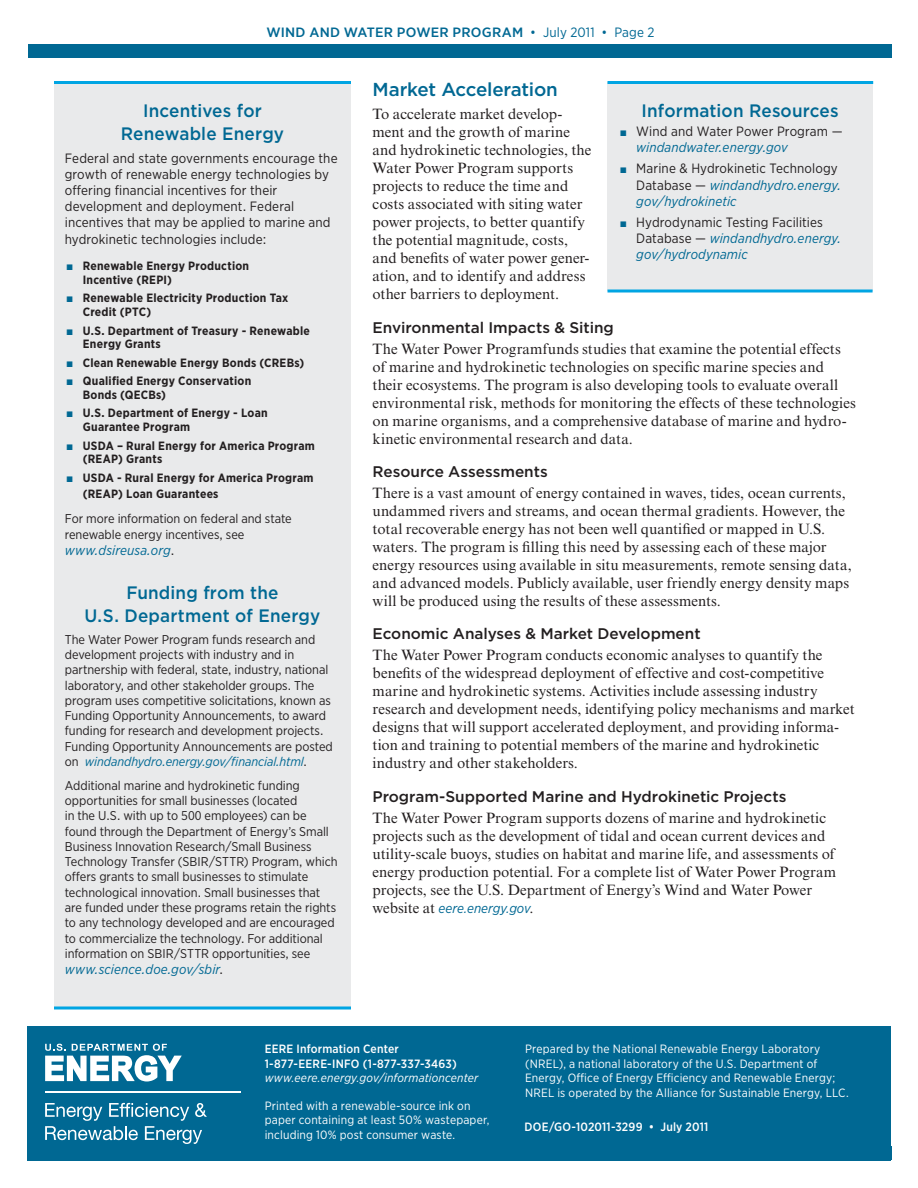
<style>
.page{position:relative;width:918px;height:1188px;background:#fff}
.page>*{position:absolute;margin:0;border:0;box-sizing:border-box;transform-origin:0 0}
.Subheads{font:500 18.75px "Gotham";letter-spacing:-.015em;color:#006893}
.sidebar_head{font:500 18px/22.5px "Gotham";letter-spacing:.01em;color:#006893;text-align:center;scale:.95 1}
.subhd_2{font:500 15.3px "Gotham";letter-spacing:-.005em;color:#231f20}
.Base_Text{font:15px/18px "Times New Roman MT Std";letter-spacing:.005em;color:#231f20}
.sidebar_text{font:13.5px/16.2px "Gotham Narrow";letter-spacing:.01em;color:#231f20}
.sidebar_text_bullet{font:13.5px/16.2px "Gotham Narrow";letter-spacing:.01em;color:#231f20}
.sidebar_text-2{font:italic 13.5px "Gotham Narrow";letter-spacing:.01em;color:#006893}
.t1{font:500 13.5px "Gotham Narrow";letter-spacing:.015em;color:#006893;scale:1.1 1}
.Base_Text-2{font:italic 13.5px "Gotham Narrow";color:#006893}
.sidebar_text-3{font:12.75px/15.3px "Gotham Narrow";letter-spacing:-.005em;color:#231f20}
.sidebar_text_bullet-2{font:700 12px/13.5px "Gotham Narrow";letter-spacing:.02em;color:#231f20}
.Boilerplate_text{font:12px/14.4px "Gotham Narrow";letter-spacing:.015em;color:#fff}
.Boilerplate_text-2{font:500 12px "Gotham Narrow";letter-spacing:.015em;color:#fff}
.Boilerplate_text-3{font:italic 12px "Gotham Narrow";letter-spacing:.015em;color:#fff}
.s1{font-weight:400}
.s2{font-family:"Arial";font-weight:900;color:#006893}
.s3{font-style:normal;color:#231f20}
.s4{font-style:italic;color:#006893}
.s5{font-family:"Times New Roman MT Std";font-style:normal;font-size:15px;color:#231f20}
.s6{font-family:"Arial";font-weight:900;font-size:12px;color:#006893}
</style>
<div class="page">
<div style="left:54px;top:82px;width:297px;height:925px;background:#e9eaeb"></div>
<hr style="left:54px;top:81px;width:297px;height:3px;background:#00a5e3">
<svg style="left:54px;top:1006px;width:297px;height:4px"></svg>
<div style="left:608px;top:82px;width:265px;height:209px;background:#e9eaeb"></div>
<hr style="left:608px;top:81px;width:265px;height:3px;background:#00a5e3">
<hr style="left:608px;top:290px;width:265px;height:2px;background:#00a5e3">
<div style="left:28px;top:44px;width:864px;height:14px;background:#006893"></div>
<div style="left:27px;top:1026px;width:864px;height:135px;background:#006893"></div>
<svg style="left:45px;top:1044px;width:137px;height:38px"></svg>
<svg style="left:45px;top:1103px;width:162px;height:41px"></svg>
<hr style="left:45px;top:1091px;width:196px;height:2px;background:#fff">
<p class="t1" style="left:266px;top:24px;width:354px">WIND AND WATER POWER PROGRAM <span class="s1">• July 2011 • Page 2</span></p>
<p class="sidebar_head" style="left:121px;top:99px;width:173px">Incentives for<br>Renewable Energy</p>
<p class="sidebar_text" style="left:65px;top:149px;width:274px">Federal and state governments encourage the growth of renewable energy technologies by offering financial incentives for their development and deployment. Federal incentives that may be applied to marine and hydrokinetic technologies include:</p>
<p class="sidebar_text_bullet-2" style="left:83px;top:259px;width:168px;text-indent:-17px"><span class="s2">■</span> Renewable Energy Production<br>Incentive (REPI)</p>
<p class="sidebar_text_bullet-2" style="left:83px;top:291px;width:207px;text-indent:-17px"><span class="s2">■</span> Renewable Electricity Production Tax<br>Credit (PTC)</p>
<p class="sidebar_text_bullet-2" style="left:83px;top:323px;width:229px;text-indent:-16px"><span class="s2">■</span> U.S. Department of Treasury - Renewable<br>Energy Grants</p>
<p class="sidebar_text_bullet-2" style="left:66px;top:356px;width:240px"><span class="s2">■</span> Clean Renewable Energy Bonds (CREBs)</p>
<p class="sidebar_text_bullet-2" style="left:83px;top:374px;width:170px;text-indent:-17px"><span class="s2">■</span> Qualified Energy Conservation<br>Bonds (QECBs)</p>
<p class="sidebar_text_bullet-2" style="left:83px;top:406px;width:187px;text-indent:-16px"><span class="s2">■</span> U.S. Department of Energy - Loan<br>Guarantee Program</p>
<p class="sidebar_text_bullet-2" style="left:83px;top:438px;width:234px;text-indent:-17px"><span class="s2">■</span> USDA – Rural Energy for America Program (REAP) Grants</p>
<p class="sidebar_text_bullet-2" style="left:83px;top:469px;width:232px;line-height:16.2px;text-indent:-16px"><span class="s2">■</span> USDA - Rural Energy for America Program (REAP) Loan Guarantees</p>
<p class="sidebar_text-3" style="left:65px;top:510px;width:228px;line-height:16.2px">For more information on federal and state renewable energy incentives, see</p>
<p class="sidebar_text-2" style="left:65px;top:542px;width:111px">www.dsireusa.org<span class="s3">.</span></p>
<p class="sidebar_head" style="left:85px;top:581px;width:250px">Funding from the<br>U.S. Department of Energy</p>
<p class="sidebar_text-3" style="left:65px;top:631px;width:270px">The Water Power Program funds research and development projects with industry and in partnership with federal, state, industry, national laboratory, and other stakeholder groups. The program uses competitive solicitations, known as Funding Opportunity Announcements, to award funding for research and development projects.<br>Funding Opportunity Announcements are posted on <span class="s4">windandhydro.energy.gov/financial.html</span>.</p>
<p class="sidebar_text-3" style="left:65px;top:777px;width:274px">Additional marine and hydrokinetic funding opportunities for small businesses (located<br>in the U.S. with up to 500 employees) can be found through the Department of Energy’s Small Business Innovation Research/Small Business Technology Transfer (SBIR/STTR) Program, which offers grants to small businesses to stimulate technological innovation. Small businesses that are funded under these programs retain the rights to any technology developed and are encouraged to commercialize the technology. For additional information on SBIR/STTR opportunities, see</p>
<p class="sidebar_text-2" style="left:65px;top:961px;width:160px">www.science.doe.gov/sbir<span class="s3">.</span></p>
<p class="Subheads" style="left:373px;top:77px;width:187px">Market Acceleration</p>
<p class="Base_Text" style="left:373px;top:105px;width:220px">To accelerate market develop&shy;ment and the growth of marine and hydrokinetic technologies, the<br>Water Power Program supports projects to reduce the time and costs associated with siting water power projects, to better quantify the potential magnitude, costs, and benefits of water power gener&shy;ation, and to identify and address other barriers to deployment.</p>
<p class="subhd_2" style="left:373px;top:317px;width:243px">Environmental Impacts &amp; Siting</p>
<p class="Base_Text" style="left:373px;top:340px;width:485px">The Water Power Programfunds studies that examine the potential effects of marine and hydrokinetic technologies on specific marine species and their ecosystems. The program is also developing tools to evaluate overall environmental risk, methods for monitoring the effects of these technologies on marine organisms, and a comprehensive database of marine and hydro&shy;kinetic environmental research and data.</p>
<p class="subhd_2" style="left:373px;top:461px;width:177px">Resource Assessments</p>
<p class="Base_Text" style="left:373px;top:484px;width:481px">There is a vast amount of energy contained in waves, tides, ocean currents, undammed rivers and streams, and ocean thermal gradients. However, the total recoverable energy has not been well quantified or mapped in U.S. waters. The program is filling this need by assessing each of these major energy resources using available in situ measurements, remote sensing data, and advanced models. Publicly available, user friendly energy density maps will be produced using the results of these assessments.</p>
<p class="subhd_2" style="left:373px;top:624px;width:330px">Economic Analyses &amp; Market Development</p>
<p class="Base_Text" style="left:373px;top:646px;width:484px">The Water Power Program conducts economic analyses to quantify the benefits of the widespread deployment of effective and cost-competitive marine and hydrokinetic systems. Activities include assessing industry research and development needs, identifying policy mechanisms and market designs that will support accelerated deployment, and providing informa&shy;tion and training to potential members of the marine and hydrokinetic industry and other stakeholders.</p>
<p class="subhd_2" style="left:373px;top:786px;width:415px">Program-Supported Marine and Hydrokinetic Projects</p>
<p class="Base_Text" style="left:373px;top:809px;width:465px">The Water Power Program supports dozens of marine and hydrokinetic projects such as the development of tidal and ocean current devices and utility-scale buoys, studies on habitat and marine life, and assessments of energy production potential. For a complete list of Water Power Program projects, see the U.S. Department of Energy’s Wind and Water Power</p>
<p class="Base_Text-2" style="left:373px;top:900px;width:162px"><span class="s5">website at</span> eere.energy.gov<span class="s5">.</span></p>
<p class="sidebar_head" style="left:642px;top:99px;width:209px">Information Resources</p>
<p class="sidebar_text_bullet" style="left:636px;top:123px;width:208px;text-indent:-16px"><span class="s6">■</span> Wind and Water Power Program — <span class="s4">windandwater.energy.gov</span></p>
<p class="sidebar_text_bullet" style="left:636px;top:160px;width:207px;text-indent:-16px"><span class="s6">■</span> Marine &amp; Hydrokinetic Technology<br>Database — <span class="s4">windandhydro.energy. gov/hydrokinetic</span></p>
<p class="sidebar_text_bullet" style="left:636px;top:214px;width:207px;text-indent:-16px"><span class="s6">■</span> Hydrodynamic Testing Facilities<br>Database — <span class="s4">windandhydro.energy. gov/hydrodynamic</span></p>
<p class="Boilerplate_text-2" style="left:265px;top:1042px;width:136px">EERE Information Center</p>
<p class="Boilerplate_text-2" style="left:265px;top:1056px;width:194px">1-877-EERE-INFO (1-877-337-3463)</p>
<p class="Boilerplate_text-3" style="left:265px;top:1071px;width:215px">www.eere.energy.gov/informationcenter</p>
<p class="Boilerplate_text" style="left:265px;top:1098px;width:226px">Printed with a renewable-source ink on paper containing at least 50% wastepaper, including 10% post consumer waste.</p>
<p class="Boilerplate_text" style="left:525px;top:1042px;width:325px">Prepared by the National Renewable Energy Laboratory (NREL), a national laboratory of the U.S. Department of Energy, Office of Energy Efficiency and Renewable Energy; NREL is operated by the Alliance for Sustainable Energy, LLC.</p>
<p class="Boilerplate_text-2" style="left:525px;top:1119px;width:185px">DOE/GO-102011-3299 • July 2011</p>
</div>
